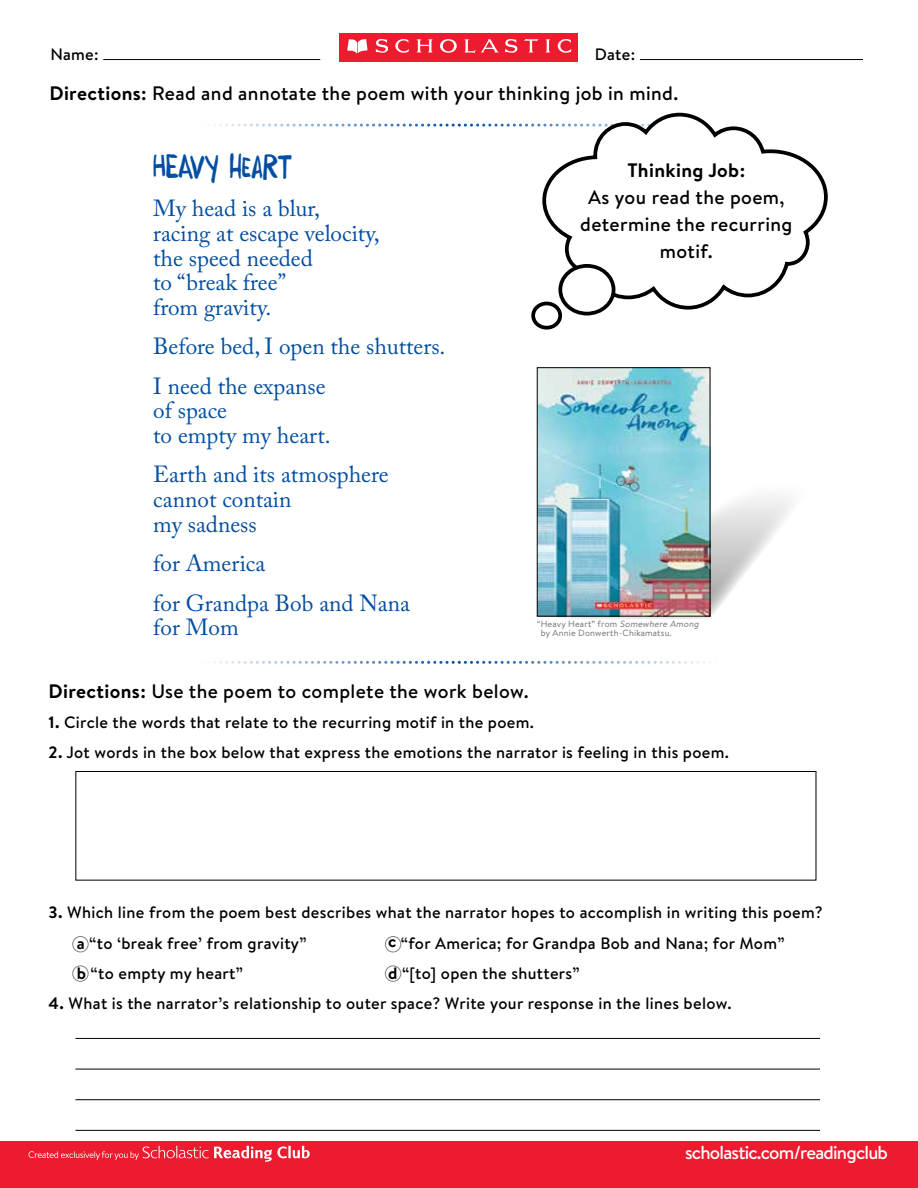
<style>
.page{position:relative;width:918px;height:1188px;background:#fff}
.page>*{position:absolute;margin:0;border:0;box-sizing:border-box;transform-origin:0 0}
.t1{font:29.85px "Daft Brush";color:#034ea2}
.t2{font:23.25px/24.9px "Adobe Caslon Pro";color:#034ea2}
.t3{font:500 19.5px/27px "Brandon Text";letter-spacing:.02em;color:#000;text-align:center}
.t4{font:700 19.5px "Brandon Text";letter-spacing:.02em;color:#000}
.t5{font:500 18.75px "Brandon Text";letter-spacing:-.04em;color:#fff}
.t6{font:500 16.5px/30.3px "Brandon Text";letter-spacing:.02em;color:#000}
.t7{font:9px/9px "Brandon Text";letter-spacing:.02em;color:#6d6e71}
.s1{font-weight:700}
.s2{font-style:italic}
</style>
<div class="page">
<div style="left:340px;top:33px;width:238px;height:28px;background:#ed1b2f"></div>
<svg style="left:347px;top:39px;width:21px;height:15px"></svg>
<svg style="left:376px;top:39px;width:12px;height:14px"></svg>
<svg style="left:395px;top:39px;width:14px;height:14px"></svg>
<svg style="left:417px;top:39px;width:16px;height:13px"></svg>
<svg style="left:505px;top:39px;width:13px;height:14px"></svg>
<svg style="left:524px;top:39px;width:15px;height:13px"></svg>
<svg style="left:545px;top:39px;width:5px;height:13px"></svg>
<svg style="left:557px;top:39px;width:14px;height:14px"></svg>
<svg style="left:440px;top:39px;width:17px;height:14px"></svg>
<svg style="left:464px;top:39px;width:35px;height:14px"></svg>
<hr style="left:103px;top:59px;width:217px;height:1px;background:#000">
<hr style="left:640px;top:59px;width:223px;height:1px;background:#000">
<div style="left:0;top:1142px;width:918px;height:46px;background:#ed1b2f"></div>
<svg style="left:28px;top:1146px;width:282px;height:16px"></svg>
<div style="left:75px;top:771px;width:741px;height:110px;border:1px solid #000"></div>
<hr style="left:75px;top:1069px;width:745px;height:1px;background:#000">
<hr style="left:75px;top:1038px;width:745px;height:1px;background:#000">
<hr style="left:75px;top:1099px;width:745px;height:1px;background:#000">
<hr style="left:75px;top:1130px;width:745px;height:1px;background:#000">
<svg style="left:557px;top:480px;width:234px;height:139px"></svg>
<img style="left:539px;top:369px;width:169px;height:246px">
<div style="left:537px;top:367px;width:173px;height:250px;border:1px solid #000"></div>
<svg style="left:213px;top:661px;width:492px;height:3px"></svg>
<svg style="left:213px;top:124px;width:327px;height:3px"></svg>
<div style="left:72px;top:936px;width:17px;height:16px;border:1px solid #808285;border-radius:50%"></div>
<div style="left:72px;top:966px;width:17px;height:16px;border:1px solid #808285;border-radius:50%"></div>
<div style="left:385px;top:936px;width:16px;height:16px;border:1px solid #808285;border-radius:50%"></div>
<div style="left:385px;top:966px;width:16px;height:16px;border:1px solid #808285;border-radius:50%"></div>
<svg style="left:540px;top:112px;width:288px;height:199px"></svg>
<div style="left:560px;top:266px;width:54px;height:48px;background:#fff;border-radius:50%"></div>
<div style="left:558px;top:264px;width:57px;height:51px;border:4px solid #000;border-radius:50%"></div>
<div style="left:533px;top:303px;width:27px;height:25px;background:#fff;border-radius:50%"></div>
<div style="left:531px;top:302px;width:31px;height:28px;border:4px solid #000;border-radius:50%"></div>
<p class="t6" style="left:50px;top:39px;width:50px">Name:</p>
<p class="t6" style="left:595px;top:39px;width:42px">Date:</p>
<p class="t3" style="left:50px;top:79px;width:630px"><span class="s1">Directions:</span> Read and annotate the poem with your thinking job in mind.</p>
<h1 class="t1" style="left:153px;top:146px;width:140px">HEAVY HEART</h1>
<h2 class="t2" style="left:153px;top:195px;width:228px">My head is a blur, racing at escape velocity, the speed needed<br>to “break free”<br>from gravity.</h2>
<h2 class="t2" style="left:153px;top:327px;width:294px;line-height:39.2px">Before bed, I open the shutters.<br>I need the expanse</h2>
<h2 class="t2" style="left:153px;top:398px;width:179px">of space<br>to empty my heart.</h2>
<h2 class="t2" style="left:153px;top:462px;width:237px">Earth and its atmosphere cannot contain<br>my sadness</h2>
<h2 class="t2" style="left:153px;top:544px;width:258px;line-height:39.2px">for America<br>for Grandpa Bob and Nana</h2>
<h2 class="t2" style="left:153px;top:615px;width:87px">for Mom</h2>
<p class="t7" style="left:541px;top:619px;width:162px;text-indent:-4px">“Heavy Heart” from <span class="s2">Somewhere Among </span>by Annie Donwerth-Chikamatsu.</p>
<p class="t4" style="left:627px;top:157px;width:119px">Thinking Job:</p>
<p class="t3" style="left:580px;top:184px;width:214px">As you read the poem, determine the recurring motif.</p>
<p class="t3" style="left:49px;top:677px;width:482px"><span class="s1">Directions:</span> Use the poem to complete the work below.</p>
<p class="t6" style="left:49px;top:707px;width:487px"><span class="s1">1.</span> Circle the words that relate to the recurring motif in the poem.</p>
<p class="t6" style="left:49px;top:737px;width:682px"><span class="s1">2.</span> Jot words in the box below that express the emotions the narrator is feeling in this poem.</p>
<p class="t6" style="left:77px;top:897px;width:748px;text-indent:-28px"><span class="s1">3.</span> Which line from the poem best describes what the narrator hopes to accomplish in writing this poem? <span class="s1">a</span> “to ‘break free’ from gravity”<br><span class="s1">b</span> “to empty my heart”</p>
<p class="t6" style="left:49px;top:988px;width:684px"><span class="s1">4.</span> What is the narrator’s relationship to outer space? Write your response in the lines below.</p>
<p class="t6" style="left:388px;top:927px;width:398px"><span class="s1">c</span> “for America; for Grandpa Bob and Nana; for Mom” <span class="s1">d</span> “[to] open the shutters”</p>
<p class="t5" style="left:685px;top:1140px;width:205px">scholastic.com/readingclub</p>
</div>
